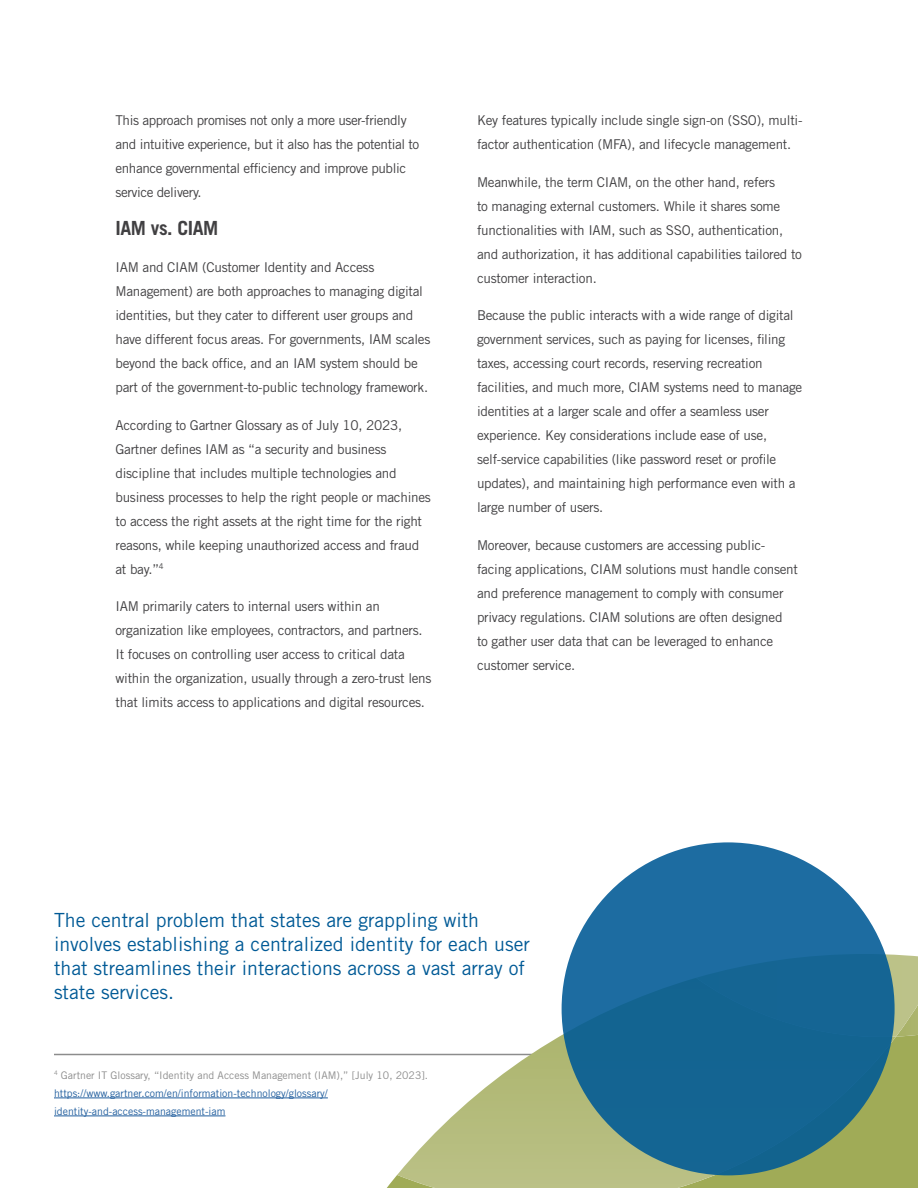
<style>
.page{position:relative;width:918px;height:1188px;background:#fff}
.page>*{position:absolute;margin:0;border:0;box-sizing:border-box;transform-origin:0 0}
.t1{font:19.5px/24px "Trade Gothic LT Std";color:#005a96}
.t2{font:700 19.5px "Trade Gothic LT Std";letter-spacing:-.02em;color:#414042}
.t3{font:13.5px/24px "Trade Gothic LT Std";letter-spacing:-.02em;color:#414042}
.t4{font:10.5px/18px "Trade Gothic";color:#215e9e}
.s1{color:#8c8c8c}
</style>
<div class="page">
<hr style="left:54px;top:1054px;width:707px;height:1px;background:#8c8c8c">
<hr style="left:54px;top:1098px;width:274px;height:1px;background:#215e9e">
<hr style="left:54px;top:1116px;width:171px;height:1px;background:#215e9e">
<svg style="left:368px;top:1038px;width:550px;height:150px"></svg>
<svg style="left:397px;top:978px;width:499px;height:210px"></svg>
<svg style="left:886px;top:954px;width:32px;height:84px;background:#bac085"></svg>
<div style="left:562px;top:842px;width:333px;height:333px;background:linear-gradient(to right,#19699b,#186795);border-radius:50%"></div>
<p class="t3" style="left:116px;top:108px;width:305px">This approach promises not only a more user-friendly and intuitive experience, but it also has the potential to enhance governmental efficiency and improve public service delivery.</p>
<h1 class="t2" style="left:116px;top:216px;width:104px">IAM vs. CIAM</h1>
<p class="t3" style="left:116px;top:255px;width:316px">IAM and CIAM (Customer Identity and Access Management) are both approaches to managing digital identities, but they cater to different user groups and have different focus areas. For governments, IAM scales beyond the back office, and an IAM system should be part of the government-to-public technology framework.</p>
<p class="t3" style="left:116px;top:413px;width:317px">According to Gartner Glossary as of July 10, 2023, Gartner defines IAM as “a security and business discipline that includes multiple technologies and business processes to help the right people or machines to access the right assets at the right time for the right reasons, while keeping unauthorized access and fraud at bay.”<sup>4</sup></p>
<p class="t3" style="left:116px;top:594px;width:318px">IAM primarily caters to internal users within an organization like employees, contractors, and partners.<br>It focuses on controlling user access to critical data within the organization, usually through a zero-trust lens that limits access to applications and digital resources.</p>
<p class="t3" style="left:477px;top:108px;width:327px">Key features typically include single sign-on (SSO), multi&shy;factor authentication (MFA), and lifecycle management.</p>
<p class="t3" style="left:477px;top:170px;width:327px">Meanwhile, the term CIAM, on the other hand, refers<br>to managing external customers. While it shares some functionalities with IAM, such as SSO, authentication, and authorization, it has additional capabilities tailored to customer interaction.</p>
<p class="t3" style="left:477px;top:303px;width:327px">Because the public interacts with a wide range of digital government services, such as paying for licenses, filing taxes, accessing court records, reserving recreation facilities, and much more, CIAM systems need to manage identities at a larger scale and offer a seamless user experience. Key considerations include ease of use, self-service capabilities (like password reset or profile updates), and maintaining high performance even with a large number of users.</p>
<p class="t3" style="left:477px;top:533px;width:323px">Moreover, because customers are accessing public&shy;facing applications, CIAM solutions must handle consent and preference management to comply with consumer privacy regulations. CIAM solutions are often designed<br>to gather user data that can be leveraged to enhance customer service.</p>
<h1 class="t1" style="left:54px;top:908px;width:478px">The central problem that states are grappling with involves establishing a centralized identity for each user that streamlines their interactions across a vast array of state services.</h1>
<p class="t4" style="left:54px;top:1066px;width:376px"><sup>4</sup> <span class="s1">Gartner IT Glossary, “Identity and Access Management (IAM),” [July 10, 2023]. </span>https://www.gartner.com/en/information-technology/glossary/ identity-and-access-management-iam</p>
</div>
